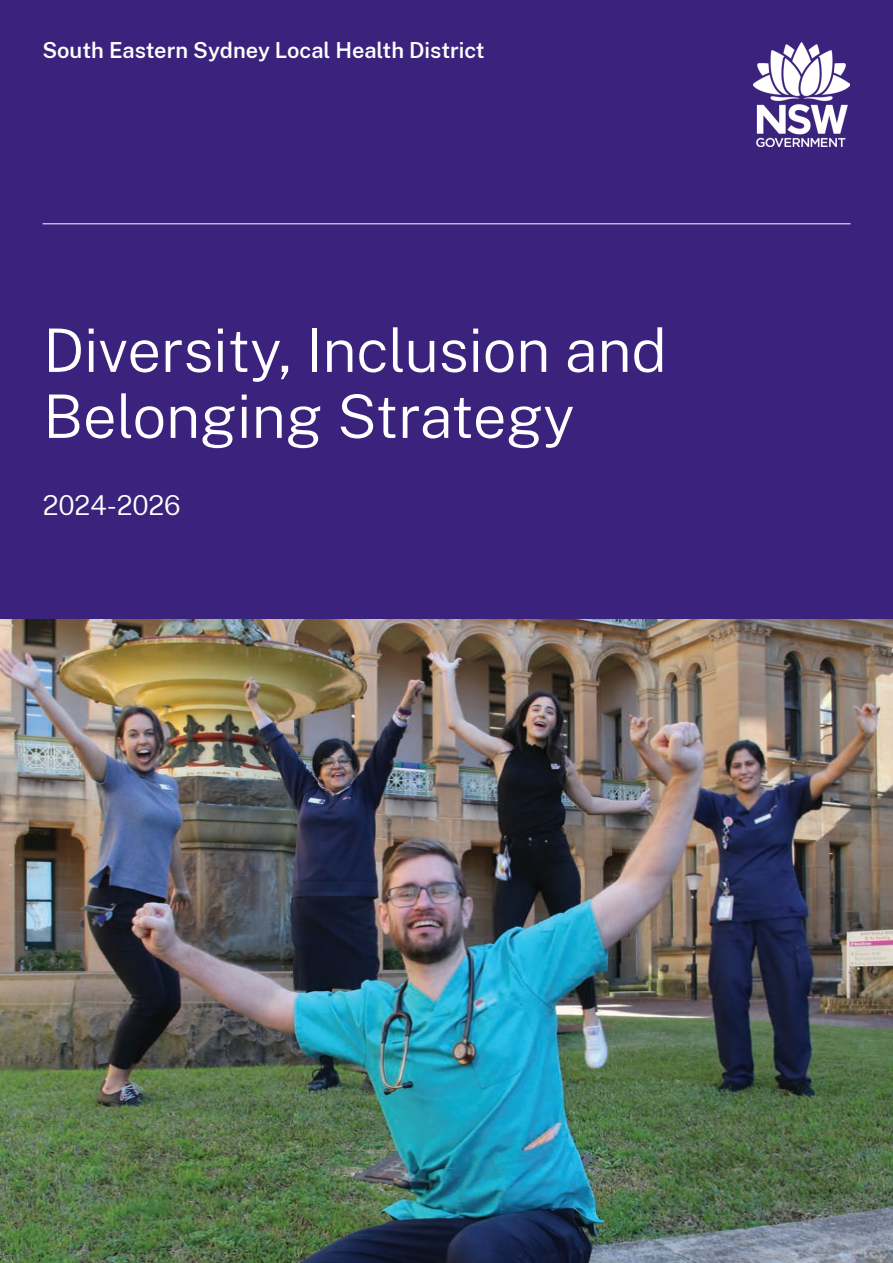
<style>
.page{position:relative;width:893px;height:1263px;background:#fff}
.page>*{position:absolute;margin:0;border:0;box-sizing:border-box;transform-origin:0 0}
.t1{font:300 60px/66px "Public Sans";letter-spacing:-.005em;color:#fff}
.t2{font:300 27px "Public Sans";letter-spacing:-.005em;color:#fff}
.t3{font:600 21.75px "Public Sans";color:#fff}
</style>
<div class="page">
<img style="left:0;top:619px;width:893px;height:644px">
<div style="left:0;top:0;width:893px;height:619px;background:#3b237d"></div>
<img style="left:754px;top:43px;width:96px;height:103px">
<hr style="left:43px;top:223px;width:807px;height:1px;background:#fff">
<p class="t3" style="left:43px;top:35px;width:444px">South Eastern Sydney Local Health District</p>
<p class="t1" style="left:43px;top:314px;width:625px">Diversity, Inclusion and<br>Belonging Strategy</p>
<p class="t2" style="left:43px;top:487px;width:140px">2024-2026</p>
</div>
